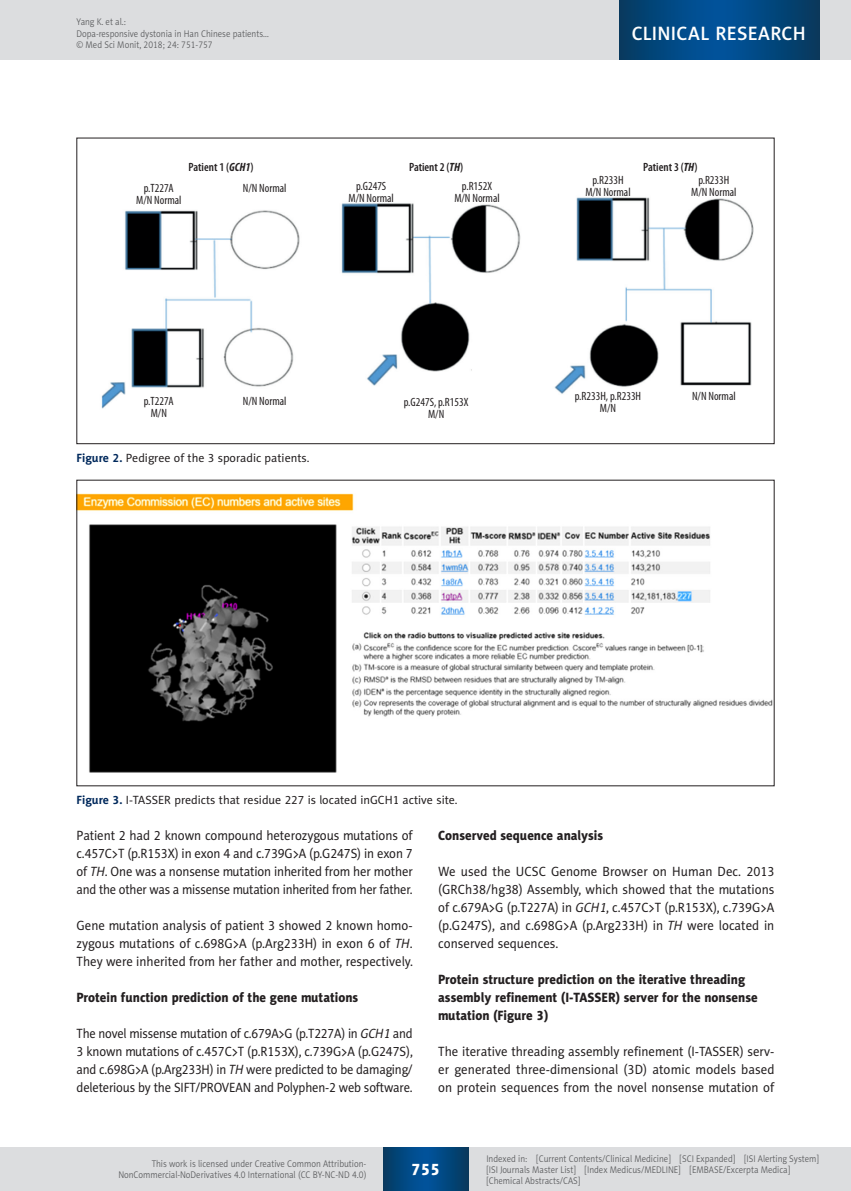
<style>
.page{position:relative;width:851px;height:1191px;background:#fff}
.page>*{position:absolute;margin:0;border:0;box-sizing:border-box;transform-origin:0 0}
.t1{font:19.5px "Naomi Sans EFN Medium";letter-spacing:.015em;color:#fff}
.t2{font:16.5px "Naomi Sans EFN Heavy";color:#fff}
.MSM_Body{font:13.5px/18px "Naomi Sans EFN";color:#231f20;text-align:justify;scale:.95 1}
.MSM_Body-2{font:13.5px/18px "Naomi Sans EFN";color:#231f20;text-align:justify;scale:.92 1}
.MSM_Headline_2{font:13.5px/18px "Naomi Sans EFN Heavy";color:#231f20;scale:.95 1}
.t3{font:condensed 12px/12px "Myriad Pro";color:#231f20;text-align:center}
.MSM_Rycina_tytul{font:12px "Naomi Sans EFN";color:#231f20}
.t4{font:600 condensed 12px "Myriad Pro";color:#231f20}
.t5{font:9.75px/11.2px "Naomi Sans EFN Light";color:#57585a;scale:.9 1}
.s1{font-weight:700;font-style:italic}
.s2{font-weight:700;color:#00295c}
.s3{font-style:italic}
</style>
<div class="page">
<img style="left:101px;top:197px;width:652px;height:212px">
<img style="left:79px;top:493px;width:693px;height:279px">
<div style="left:0;top:1148px;width:850px;height:43px;background:#dcdddf"></div>
<svg style="left:383px;top:1147px;width:85px;height:43px"></svg>
<div style="left:0;top:0;width:850px;height:60px;background:#dcdddf"></div>
<svg style="left:619px;top:0;width:200px;height:60px"></svg>
<p class="t5" style="left:77px;top:16px;width:215px">Yang K. et al.:<br>Dopa-responsive dystonia in Han Chinese patients… © Med Sci Monit, 2018; 24: 751-757</p>
<h1 class="t1" style="left:631px;top:22px;width:175px">CLINICAL RESEARCH</h1>
<p class="t4" style="left:188px;top:161px;width:67px">Patient 1 (<span class="s1">GCH1</span>)</p>
<p class="t3" style="left:136px;top:182px;width:47px">p.T227A<br>M/N Normal</p>
<p class="t3" style="left:243px;top:182px;width:45px">N/N Normal</p>
<p class="t4" style="left:409px;top:161px;width:56px">Patient 2 (<span class="s1">TH</span>)</p>
<p class="t3" style="left:348px;top:180px;width:47px">p.G247S<br>M/N Normal</p>
<p class="t3" style="left:454px;top:180px;width:47px">p.R152X<br>M/N Normal</p>
<p class="t4" style="left:643px;top:161px;width:56px">Patient 3 (<span class="s1">TH</span>)</p>
<p class="t3" style="left:585px;top:174px;width:47px">p.R233H<br>M/N Normal</p>
<p class="t3" style="left:691px;top:174px;width:47px">p.R233H<br>M/N Normal</p>
<p class="t3" style="left:144px;top:395px;width:32px">p.T227A<br>M/N</p>
<p class="t3" style="left:243px;top:395px;width:45px">N/N Normal</p>
<p class="MSM_Rycina_tytul" style="left:77px;top:451px;width:234px"><span class="s2">Figure 2.</span> Pedigree of the 3 sporadic patients.</p>
<p class="t3" style="left:404px;top:395px;width:66px">p.G247S, p.R153X<br>M/N</p>
<p class="t3" style="left:574px;top:389px;width:68px">p.R233H, p.R233H<br>M/N</p>
<p class="t3" style="left:692px;top:389px;width:45px">N/N Normal</p>
<p class="MSM_Rycina_tytul" style="left:77px;top:793px;width:382px"><span class="s2">Figure 3.</span> I-TASSER predicts that residue 227 is located inGCH1 active site.</p>
<p class="MSM_Body" style="left:77px;top:826px;width:355px">Patient 2 had 2 known compound heterozygous mutations of c.457C&gt;T (p.R153X) in exon 4 and c.739G&gt;A (p.G247S) in exon 7 of <span class="s3">TH</span>. One was a nonsense mutation inherited from her mother and the other was a missense mutation inherited from her father.</p>
<p class="MSM_Body" style="left:77px;top:916px;width:355px">Gene mutation analysis of patient 3 showed 2 known homo&shy;zygous mutations of c.698G&gt;A (p.Arg233H) in exon 6 of <span class="s3">TH</span>.<br>They were inherited from her father and mother, respectively.</p>
<p class="MSM_Headline_2" style="left:77px;top:988px;width:298px">Protein function prediction of the gene mutations</p>
<p class="MSM_Body-2" style="left:77px;top:1024px;width:367px">The novel missense mutation of c.679A&gt;G (p.T227A) in <span class="s3">GCH1</span> and 3 known mutations of c.457C&gt;T (p.R153X), c.739G&gt;A (p.G247S), and c.698G&gt;A (p.Arg233H) in <span class="s3">TH</span> were predicted to be damaging/ deleterious by the SIFT/PROVEAN and Polyphen-2 web software.</p>
<p class="MSM_Headline_2" style="left:438px;top:826px;width:175px">Conserved sequence analysis</p>
<p class="MSM_Body" style="left:438px;top:862px;width:355px">We used the UCSC Genome Browser on Human Dec. 2013 (GRCh38/hg38) Assembly, which showed that the mutations of c.679A&gt;G (p.T227A) in <span class="s3">GCH1</span>, c.457C&gt;T (p.R153X), c.739G&gt;A (p.G247S), and c.698G&gt;A (p.Arg233H) in <span class="s3">TH</span> were located in conserved sequences.</p>
<p class="MSM_Headline_2" style="left:438px;top:970px;width:338px">Protein structure prediction on the iterative threading assembly refinement (I-TASSER) server for the nonsense mutation (Figure 3)</p>
<p class="MSM_Body" style="left:438px;top:1042px;width:355px">The iterative threading assembly refinement (I-TASSER) serv&shy;er generated three-dimensional (3D) atomic models based on protein sequences from the novel nonsense mutation of</p>
<p class="t5" style="left:118px;top:1158px;width:277px;text-align:right">This work is licensed under Creative Common Attribution-<br>NonCommercial-NoDerivatives 4.0 International (CC BY-NC-ND 4.0)</p>
<p class="t2" style="left:411px;top:1159px;width:30px">755</p>
<p class="t5" style="left:486px;top:1152px;width:371px">Indexed in: [Current Contents/Clinical Medicine] [SCI Expanded] [ISI Alerting System] [ISI Journals Master List] [Index Medicus/MEDLINE] [EMBASE/Excerpta Medica] [Chemical Abstracts/CAS]</p>
</div>
